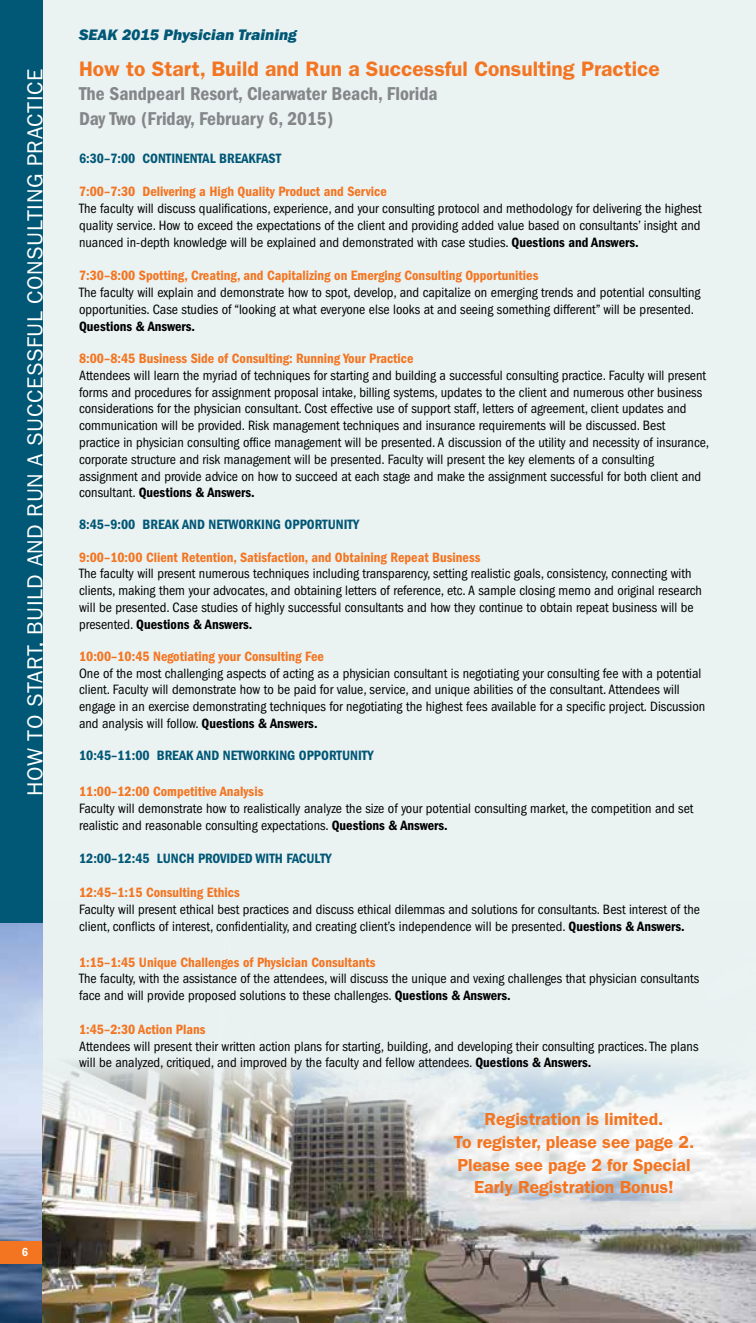
<style>
.page{position:relative;width:756px;height:1323px;background:#fff}
.page>*{position:absolute;margin:0;border:0;box-sizing:border-box;transform-origin:0 0}
.t1{font:21.88px "Franklin Gothic";letter-spacing:.025em;color:#fff}
.t2{font:600 21px "Franklin Gothic";color:#f47521}
.t3{font:600 condensed 19.25px/24.5px "Franklin Gothic";color:#848688}
.t4{font:600 17.5px/22.8px "Franklin Gothic";color:#f47521;text-align:center}
.t5{font:italic 800 15.75px "Franklin Gothic";color:#005776}
.t6{font:condensed 14px/16.8px "Franklin Gothic";color:#000}
.t7{font:600 condensed 14px "Franklin Gothic";color:#f47521}
.t8{font:600 condensed 14px "Franklin Gothic";color:#005776}
.t9{font:600 condensed 14px "Franklin Gothic";color:#000}
.t10{font:600 condensed 12.25px "Franklin Gothic";color:#fff}
.s1{font-weight:600}
</style>
<div class="page">
<div style="left:6px;top:0;width:750px;height:1323px;background:#eaf2f2"></div>
<div style="left:0;top:0;width:42px;height:1323px;background:#005776"></div>
<img style="left:0;top:923px;width:42px;height:400px">
<div style="left:0;top:1241px;width:42px;height:23px;background:#f47521"></div>
<img style="left:43px;top:1061px;width:713px;height:262px">
<p class="t5" style="left:79px;top:25px;width:220px">SEAK 2015 Physician Training</p>
<h1 class="t1" style="left:22px;top:796px;width:728px;rotate:-90deg">HOW TO START, BUILD AND RUN A SUCCESSFUL CONSULTING PRACTICE</h1>
<h2 class="t2" style="left:79px;top:56px;width:582px">How to Start, Build and Run a Successful Consulting Practice</h2>
<h3 class="t3" style="left:79px;top:82px;width:360px">The Sandpearl Resort, Clearwater Beach, Florida<br>Day Two (Friday, February 6, 2015)</h3>
<p class="t8" style="left:79px;top:150px;width:204px">6:30–7:00 CONTINENTAL BREAKFAST</p>
<p class="t7" style="left:79px;top:184px;width:309px">7:00–7:30 Delivering a High Quality Product and Service</p>
<p class="t6" style="left:79px;top:200px;width:624px;text-align:justify">The faculty will discuss qualifications, experience, and your consulting protocol and methodology for delivering the highest quality service. How to exceed the expectations of the client and providing added value based on consultants’ insight and nuanced in-depth knowledge will be explained and demonstrated with case studies. <span class="s1">Questions and Answers.</span></p>
<p class="t7" style="left:79px;top:268px;width:461px">7:30–8:00 Spotting, Creating, and Capitalizing on Emerging Consulting Opportunities</p>
<p class="t6" style="left:79px;top:284px;width:623px">The faculty will explain and demonstrate how to spot, develop, and capitalize on emerging trends and potential consulting opportunities. Case studies of “looking at what everyone else looks at and seeing something different” will be presented.</p>
<p class="t9" style="left:79px;top:318px;width:118px">Questions &amp; Answers.</p>
<p class="t7" style="left:79px;top:350px;width:336px">8:00–8:45 Business Side of Consulting: Running Your Practice</p>
<p class="t6" style="left:79px;top:367px;width:632px">Attendees will learn the myriad of techniques for starting and building a successful consulting practice. Faculty will present forms and procedures for assignment proposal intake, billing systems, updates to the client and numerous other business considerations for the physician consultant. Cost effective use of support staff, letters of agreement, client updates and communication will be provided. Risk management techniques and insurance requirements will be discussed. Best practice in physician consulting office management will be presented. A discussion of the utility and necessity of insurance, corporate structure and risk management will be presented. Faculty will present the key elements of a consulting assignment and provide advice on how to succeed at each stage and make the assignment successful for both client and consultant. <span class="s1">Questions &amp; Answers.</span></p>
<p class="t8" style="left:79px;top:517px;width:282px">8:45–9:00 BREAK AND NETWORKING OPPORTUNITY</p>
<p class="t7" style="left:79px;top:549px;width:403px">9:00–10:00 Client Retention, Satisfaction, and Obtaining Repeat Business</p>
<p class="t6" style="left:79px;top:565px;width:624px">The faculty will present numerous techniques including transparency, setting realistic goals, consistency, connecting with clients, making them your advocates, and obtaining letters of reference, etc. A sample closing memo and original research will be presented. Case studies of highly successful consultants and how they continue to obtain repeat business will be presented. <span class="s1">Questions &amp; Answers.</span></p>
<p class="t7" style="left:79px;top:648px;width:246px">10:00–10:45 Negotiating your Consulting Fee</p>
<p class="t6" style="left:79px;top:665px;width:628px">One of the most challenging aspects of acting as a physician consultant is negotiating your consulting fee with a potential client. Faculty will demonstrate how to be paid for value, service, and unique abilities of the consultant. Attendees will engage in an exercise demonstrating techniques for negotiating the highest fees available for a specific project. Discussion and analysis will follow. <span class="s1">Questions &amp; Answers.</span></p>
<p class="t8" style="left:79px;top:748px;width:296px">10:45–11:00 BREAK AND NETWORKING OPPORTUNITY</p>
<p class="t7" style="left:79px;top:784px;width:186px">11:00–12:00 Competitive Analysis</p>
<p class="t6" style="left:79px;top:800px;width:616px">Faculty will demonstrate how to realistically analyze the size of your potential consulting market, the competition and set realistic and reasonable consulting expectations. <span class="s1">Questions &amp; Answers.</span></p>
<p class="t8" style="left:79px;top:851px;width:254px">12:00–12:45 LUNCH PROVIDED WITH FACULTY</p>
<p class="t7" style="left:79px;top:884px;width:162px">12:45–1:15 Consulting Ethics</p>
<p class="t6" style="left:79px;top:901px;width:622px">Faculty will present ethical best practices and discuss ethical dilemmas and solutions for consultants. Best interest of the client, conflicts of interest, confidentiality, and creating client’s independence will be presented. <span class="s1">Questions &amp; Answers.</span></p>
<p class="t7" style="left:79px;top:954px;width:298px">1:15–1:45 Unique Challenges of Physician Consultants</p>
<p class="t6" style="left:79px;top:971px;width:622px">The faculty, with the assistance of the attendees, will discuss the unique and vexing challenges that physician consultants face and will provide proposed solutions to these challenges. <span class="s1">Questions &amp; Answers.</span></p>
<p class="t7" style="left:79px;top:1021px;width:128px">1:45–2:30 Action Plans</p>
<p class="t6" style="left:79px;top:1038px;width:621px">Attendees will present their written action plans for starting, building, and developing their consulting practices. The plans will be analyzed, critiqued, and improved by the faculty and fellow attendees. <span class="s1">Questions &amp; Answers.</span></p>
<p class="t10" style="left:22px;top:1245px;width:8px">6</p>
<p class="t4" style="left:454px;top:1108px;width:242px">Registration is limited.<br>To register, please see page 2.<br>Please see page 2 for Special<br>Early Registration Bonus!</p>
</div>
